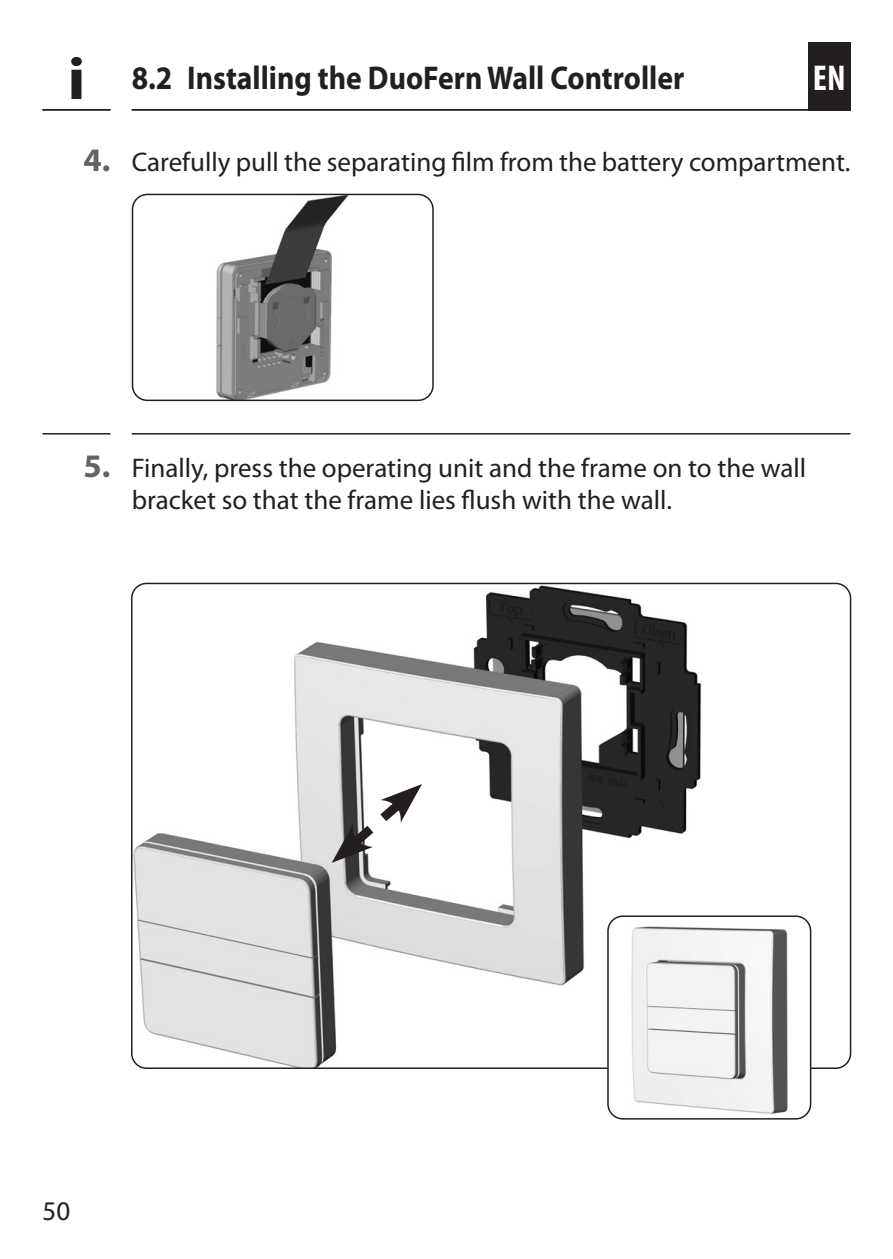
<style>
.page{position:relative;width:893px;height:1259px;background:#fff}
.page>*{position:absolute;margin:0;border:0;box-sizing:border-box;transform-origin:0 0}
.INFO-Icon{font:700 60px "Myriad Pro";color:#231f20;scale:1.1 1}
.t1{font:700 condensed 36px "Myriad Pro";color:#fff}
.Kapitel_ab_2_-_DE{font:700 33px "Myriad Pro";color:#231f20;scale:.9 1}
.t2{font:27px/32.4px "Myriad Pro";color:#231f20}
.s1{font-weight:700;font-size:33px;color:#636366}
</style>
<div class="page">
<hr style="left:132px;top:109px;width:719px;height:2px;background:#231f20">
<div style="left:808px;top:42px;width:42px;height:69px;background:#231f20"></div>
<hr style="left:42px;top:109px;width:68px;height:2px;background:#231f20">
<svg style="left:42px;top:433px;width:808px;height:1px"></svg>
<img style="left:133px;top:583px;width:569px;height:484px">
<div style="left:608px;top:916px;width:203px;height:202px;background:#fff;border-radius:15px"></div>
<img style="left:631px;top:926px;width:156px;height:187px">
<div style="left:607px;top:915px;width:204px;height:204px;border:2px solid #231f20;border-radius:15px"></div>
<svg style="left:332px;top:784px;width:90px;height:79px"></svg>
<img style="left:216px;top:197px;width:131px;height:201px">
<div style="left:132px;top:194px;width:302px;height:207px;border:2px solid #231f20;border-radius:15px"></div>
<p class="INFO-Icon" style="left:67px;top:45px;width:18px">i</p>
<p class="Kapitel_ab_2_-_DE" style="left:132px;top:59px;width:615px">8.2 Installing the DuoFern Wall Controller</p>
<h2 class="t1" style="left:813px;top:58px;width:34px">EN</h2>
<p class="t2" style="left:84px;top:146px;width:768px"><span class="s1">4.</span> Carefully pull the separating film from the battery compartment.</p>
<p class="t2" style="left:132px;top:452px;width:676px;text-indent:-48px"><span class="s1">5.</span> Finally, press the operating unit and the frame on to the wall bracket so that the frame lies flush with the wall.</p>
<p class="t2" style="left:43px;top:1195px;width:29px">50</p>
</div>
